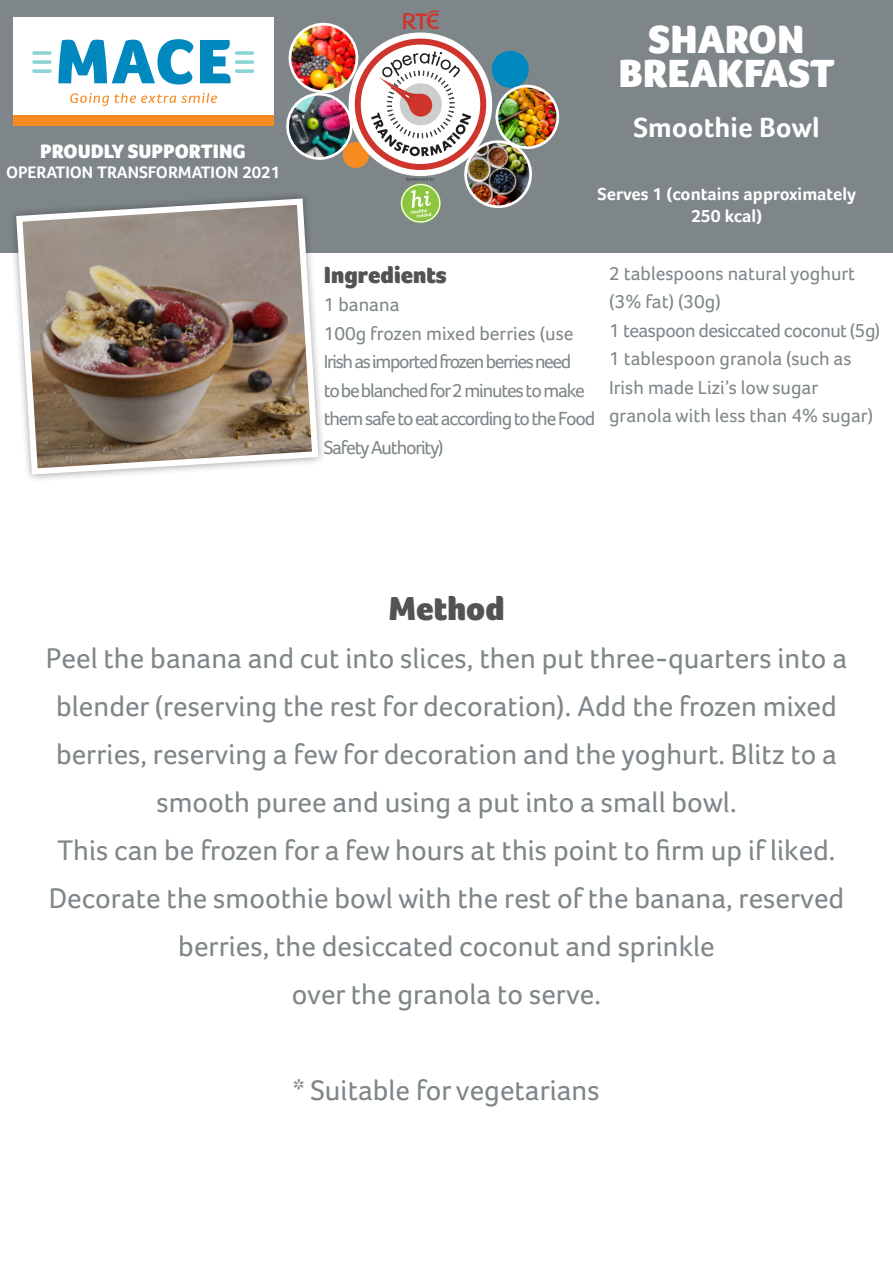
<style>
.page{position:relative;width:893px;height:1263px;background:#fff}
.page>*{position:absolute;margin:0;border:0;box-sizing:border-box;transform-origin:0 0}
.t1{font:900 40.5px/34.5px "Foco";color:#fff;text-align:center}
.t2{font:900 34.05px "Foco";color:#535355}
.t3{font:29.25px/48px "Foco";color:#7e8689;text-align:center}
.t4{font:700 28.5px "Foco";color:#fff}
.t5{font:900 24px "Foco";color:#535355}
.t6{font:900 19.95px "Foco";color:#fff}
.t7{font:19.5px/28.5px "Foco";letter-spacing:-.06em;color:#7e8689}
.t8{font:19.5px/28.5px "Foco";color:#7e8689}
.t9{font:19.5px "Foco";letter-spacing:-.03em;color:#7e8689}
.t10{font:700 18px "Foco";color:#fff}
.t11{font:700 17.1px "Foco";color:#fff}
</style>
<div class="page">
<div style="left:0;top:0;width:893px;height:253px;background:#7e8689"></div>
<div style="left:343px;top:142px;width:26px;height:26px;background:#f68b1f;border-radius:50%"></div>
<div style="left:13px;top:18px;width:260px;height:107px;background:#fff"></div>
<div style="left:13px;top:115px;width:260px;height:10px;background:#f68b1f"></div>
<svg style="left:200px;top:40px;width:31px;height:43px"></svg>
<svg style="left:58px;top:39px;width:135px;height:46px"></svg>
<svg style="left:235px;top:51px;width:19px;height:4px"></svg>
<svg style="left:235px;top:60px;width:19px;height:4px"></svg>
<svg style="left:235px;top:69px;width:19px;height:4px"></svg>
<svg style="left:32px;top:51px;width:20px;height:4px"></svg>
<svg style="left:32px;top:60px;width:20px;height:4px"></svg>
<svg style="left:32px;top:69px;width:20px;height:4px"></svg>
<svg style="left:70px;top:93px;width:147px;height:13px"></svg>
<img style="left:286px;top:22px;width:73px;height:139px">
<svg style="left:349px;top:33px;width:143px;height:143px"></svg>
<svg style="left:358px;top:42px;width:125px;height:124px"></svg>
<svg style="left:403px;top:10px;width:36px;height:19px"></svg>
<div style="left:355px;top:39px;width:131px;height:131px;border:6px solid #cf352d;border-radius:50%"></div>
<img style="left:371px;top:51px;width:188px;height:172px">
<div style="left:8px;top:191px;width:318px;height:291px;background:#231f20;opacity:.45"></div>
<img style="left:13px;top:195px;width:309px;height:283px">
<p class="t1" style="left:618px;top:22px;width:218px">SHARON<br>BREAKFAST</p>
<p class="t6" style="left:40px;top:139px;width:207px">PROUDLY SUPPORTING</p>
<p class="t11" style="left:6px;top:162px;width:276px">OPERATION TRANSFORMATION 2021</p>
<p class="t4" style="left:633px;top:111px;width:188px">Smoothie Bowl</p>
<p class="t10" style="left:598px;top:184px;width:260px">Serves 1 (contains approximately</p>
<p class="t10" style="left:691px;top:205px;width:73px">250 kcal)</p>
<p class="t5" style="left:324px;top:261px;width:125px">Ingredients</p>
<p class="t9" style="left:324px;top:293px;width:77px">1 banana</p>
<p class="t7" style="left:324px;top:319px;width:273px">100g frozen mixed berries (use<br>Irish as imported frozen berries need<br>to be blanched for 2 minutes to make them safe to eat according to the Food<br>Safety Authority)</p>
<p class="t8" style="left:609px;top:259px;width:248px">2 tablespoons natural yoghurt (3% fat) (30g)</p>
<p class="t9" style="left:609px;top:319px;width:273px">1 teaspoon desiccated coconut (5g)</p>
<p class="t8" style="left:609px;top:344px;width:244px">1 tablespoon granola (such as<br>Irish made Lizi’s low sugar</p>
<p class="t8" style="left:609px;top:401px;width:265px">granola with less than 4% sugar)</p>
<p class="t2" style="left:388px;top:588px;width:118px">Method</p>
<p class="t3" style="left:46px;top:633px;width:803px">Peel the banana and cut into slices, then put three-quarters into a blender (reserving the rest for decoration). Add the frozen mixed berries, reserving a few for decoration and the yoghurt. Blitz to a smooth puree and using a put into a small bowl.</p>
<p class="t3" style="left:49px;top:825px;width:797px">This can be frozen for a few hours at this point to firm up if liked.<br>Decorate the smoothie bowl with the rest of the banana, reserved berries, the desiccated coconut and sprinkle</p>
<p class="t3" style="left:292px;top:969px;width:310px">over the granola to serve.</p>
<p class="t3" style="left:293px;top:1065px;width:308px">* Suitable for vegetarians</p>
</div>
